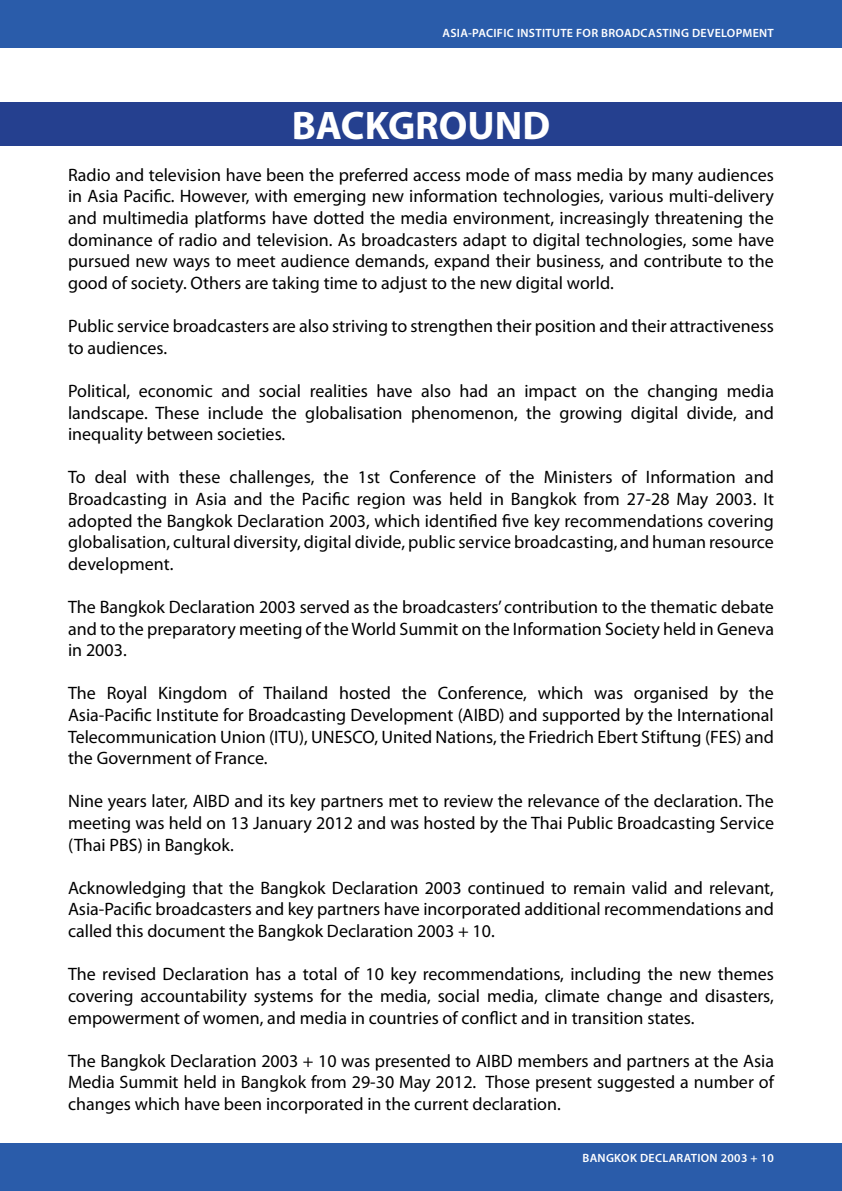
<style>
.page{position:relative;width:842px;height:1191px;background:#fff}
.page>*{position:absolute;margin:0;border:0;box-sizing:border-box;transform-origin:0 0}
.t1{font:700 40px "Myriad Pro";color:#fff}
.t2{font:18px/21.6px "Myriad Pro";color:#000;text-align:justify}
.t3{font:600 12px "Myriad Pro";letter-spacing:.025em;color:#fff}
</style>
<div class="page">
<div style="left:0;top:1143px;width:842px;height:48px;background:#2a5caa"></div>
<div style="left:0;top:0;width:842px;height:48px;background:#2a5caa"></div>
<div style="left:0;top:102px;width:842px;height:44px;background:#25408f"></div>
<p class="t3" style="left:442px;top:25px;width:333px">ASIA-PACIFIC INSTITUTE FOR BROADCASTING DEVELOPMENT</p>
<h1 class="t1" style="left:292px;top:99px;width:260px">BACKGROUND</h1>
<p class="t2" style="left:68px;top:164px;width:707px">Radio and television have been the preferred access mode of mass media by many audiences in Asia Pacific. However, with emerging new information technologies, various multi-delivery and multimedia platforms have dotted the media environment, increasingly threatening the dominance of radio and television. As broadcasters adapt to digital technologies, some have pursued new ways to meet audience demands, expand their business, and contribute to the good of society. Others are taking time to adjust to the new digital world.</p>
<p class="t2" style="left:68px;top:315px;width:707px">Public service broadcasters are also striving to strengthen their position and their attractiveness to audiences.</p>
<p class="t2" style="left:68px;top:380px;width:707px">Political, economic and social realities have also had an impact on the changing media landscape. These include the globalisation phenomenon, the growing digital divide, and inequality between societies.</p>
<p class="t2" style="left:68px;top:466px;width:707px">To deal with these challenges, the 1st Conference of the Ministers of Information and Broadcasting in Asia and the Pacific region was held in Bangkok from 27-28 May 2003. It adopted the Bangkok Declaration 2003, which identified five key recommendations covering globalisation, cultural diversity, digital divide, public service broadcasting, and human resource development.</p>
<p class="t2" style="left:68px;top:596px;width:707px">The Bangkok Declaration 2003 served as the broadcasters’ contribution to the thematic debate and to the preparatory meeting of the World Summit on the Information Society held in Geneva in 2003.</p>
<p class="t2" style="left:68px;top:682px;width:707px">The Royal Kingdom of Thailand hosted the Conference, which was organised by the Asia-Pacific Institute for Broadcasting Development (AIBD) and supported by the International Telecommunication Union (ITU), UNESCO, United Nations, the Friedrich Ebert Stiftung (FES) and the Government of France.</p>
<p class="t2" style="left:68px;top:790px;width:707px">Nine years later, AIBD and its key partners met to review the relevance of the declaration. The meeting was held on 13 January 2012 and was hosted by the Thai Public Broadcasting Service (Thai PBS) in Bangkok.</p>
<p class="t2" style="left:68px;top:876px;width:707px">Acknowledging that the Bangkok Declaration 2003 continued to remain valid and relevant, Asia-Pacific broadcasters and key partners have incorporated additional recommendations and called this document the Bangkok Declaration 2003 + 10.</p>
<p class="t2" style="left:68px;top:963px;width:707px">The revised Declaration has a total of 10 key recommendations, including the new themes covering accountability systems for the media, social media, climate change and disasters, empowerment of women, and media in countries of conflict and in transition states.</p>
<p class="t2" style="left:68px;top:1049px;width:707px">The Bangkok Declaration 2003 + 10 was presented to AIBD members and partners at the Asia Media Summit held in Bangkok from 29-30 May 2012. Those present suggested a number of changes which have been incorporated in the current declaration.</p>
<p class="t3" style="left:582px;top:1150px;width:193px">BANGKOK DECLARATION 2003 + 10</p>
</div>
